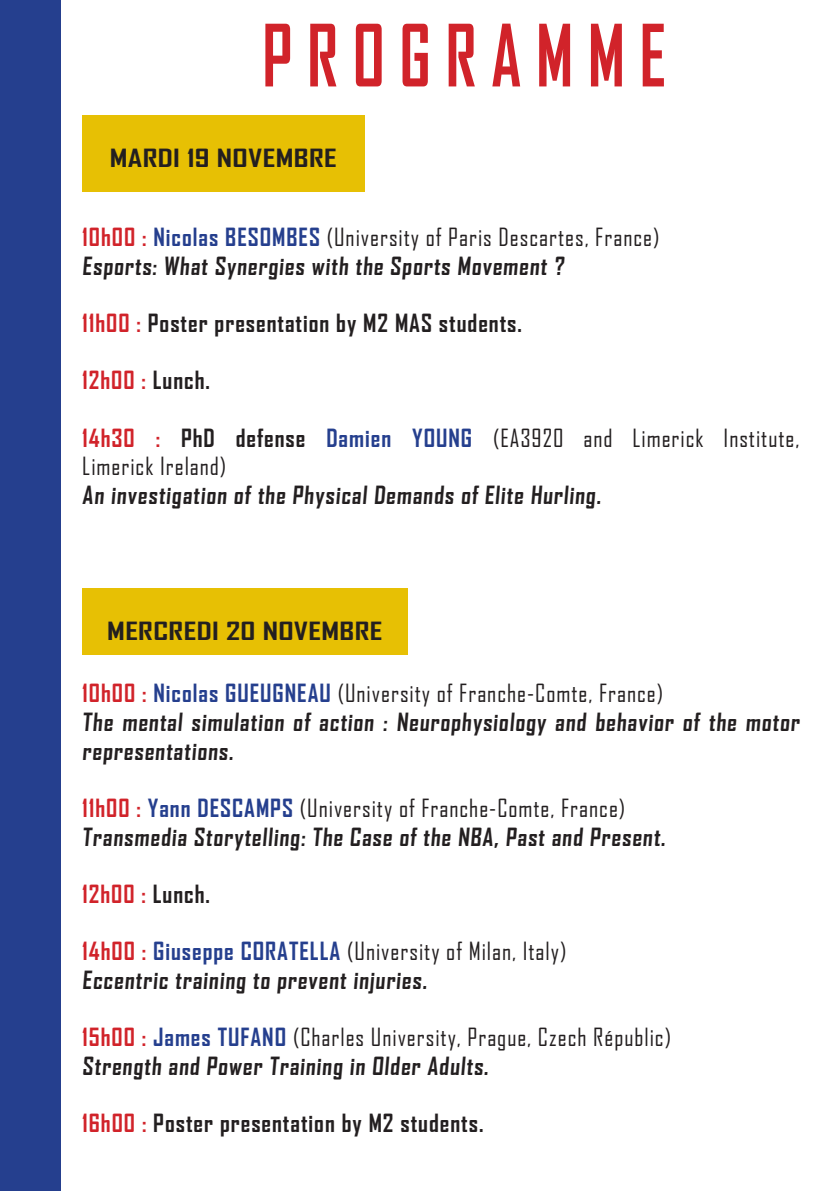
<style>
.page{position:relative;width:840px;height:1191px;background:#fff}
.page>*{position:absolute;margin:0;border:0;box-sizing:border-box;transform-origin:0 0}
.t1{font:700 82px "Agency FB";letter-spacing:.22em;color:#d1232a;scale:.81 1}
.t2{font:700 24px/28.8px "Agency FB";letter-spacing:.04em;color:#231f20}
.t3{font:24px/28.8px "Agency FB";letter-spacing:.04em;color:#231f20}
.t4{font:700 24px "Agency FB";letter-spacing:.01em;color:#231f20;scale:1.33 1}
.t5{font:700 24px "Agency FB";letter-spacing:.04em;color:#d1232a}
.s1{color:#d1232a}
.s2{color:#253f8e}
.s3{font-weight:400}
.s4{color:#231f20}
.s5{font-weight:700;color:#d1232a}
.s6{font-weight:700}
.s7{font-weight:700;color:#253f8e}
</style>
<div class="page">
<div style="left:82px;top:115px;width:282px;height:76px;background:#e7c004"></div>
<div style="left:0;top:0;width:61px;height:1191px;background:#253f8e"></div>
<div style="left:82px;top:588px;width:325px;height:67px;background:#e7c004"></div>
<h1 class="t1" style="left:262px;top:5px;width:499px">PROGRAMME</h1>
<p class="t4" style="left:110px;top:143px;width:172px">MARDI 19 NOVEMBRE</p>
<p class="t2" style="left:82px;top:222px;width:578px"><span class="s1">10h00 :</span> <span class="s2">Nicolas BESOMBES</span> <span class="s3">(University of Paris Descartes, France)<br></span>Esports: What Synergies with the Sports Movement ?</p>
<p class="t2" style="left:82px;top:308px;width:441px"><span class="s1">11h00 :</span> Poster presentation by M2 MAS students.</p>
<p class="t5" style="left:82px;top:365px;width:129px">12h00 : <span class="s4">Lunch.</span></p>
<p class="t3" style="left:82px;top:423px;width:718px"><span class="s5">14h30 :</span> <span class="s6">PhD defense</span> <span class="s7">Damien YOUNG</span> (EA3920 and Limerick Institute,<br>Limerick Ireland)</p>
<p class="t2" style="left:82px;top:480px;width:522px">An investigation of the Physical Demands of Elite Hurling.</p>
<p class="t4" style="left:107px;top:616px;width:208px">MERCREDI 20 NOVEMBRE</p>
<p class="t2" style="left:82px;top:678px;width:720px"><span class="s1">10h00 :</span> <span class="s2">Nicolas GUEUGNEAU</span> <span class="s3">(University of Franche-Comte, France)<br></span>The mental simulation of action : Neurophysiology and behavior of the motor representations.</p>
<p class="t2" style="left:82px;top:793px;width:586px"><span class="s1">11h00 :</span> <span class="s2">Yann DESCAMPS</span> <span class="s3">(University of Franche-Comte, France)<br></span>Transmedia Storytelling: The Case of the NBA, Past and Present.</p>
<p class="t5" style="left:82px;top:879px;width:129px">12h00 : <span class="s4">Lunch.</span></p>
<p class="t2" style="left:82px;top:936px;width:485px"><span class="s1">14h00 :</span> <span class="s2">Giuseppe CORATELLA</span> <span class="s3">(University of Milan, Italy)<br></span>Eccentric training to prevent injuries.</p>
<p class="t3" style="left:82px;top:1022px;width:590px"><span class="s5">15h00 :</span> <span class="s7">James TUFANO</span> (Charles University, Prague, Czech Républic)<br><span class="s6">Strength and Power Training in Older Adults.</span></p>
<p class="t2" style="left:82px;top:1108px;width:402px"><span class="s1">16h00 :</span> Poster presentation by M2 students.</p>
</div>
